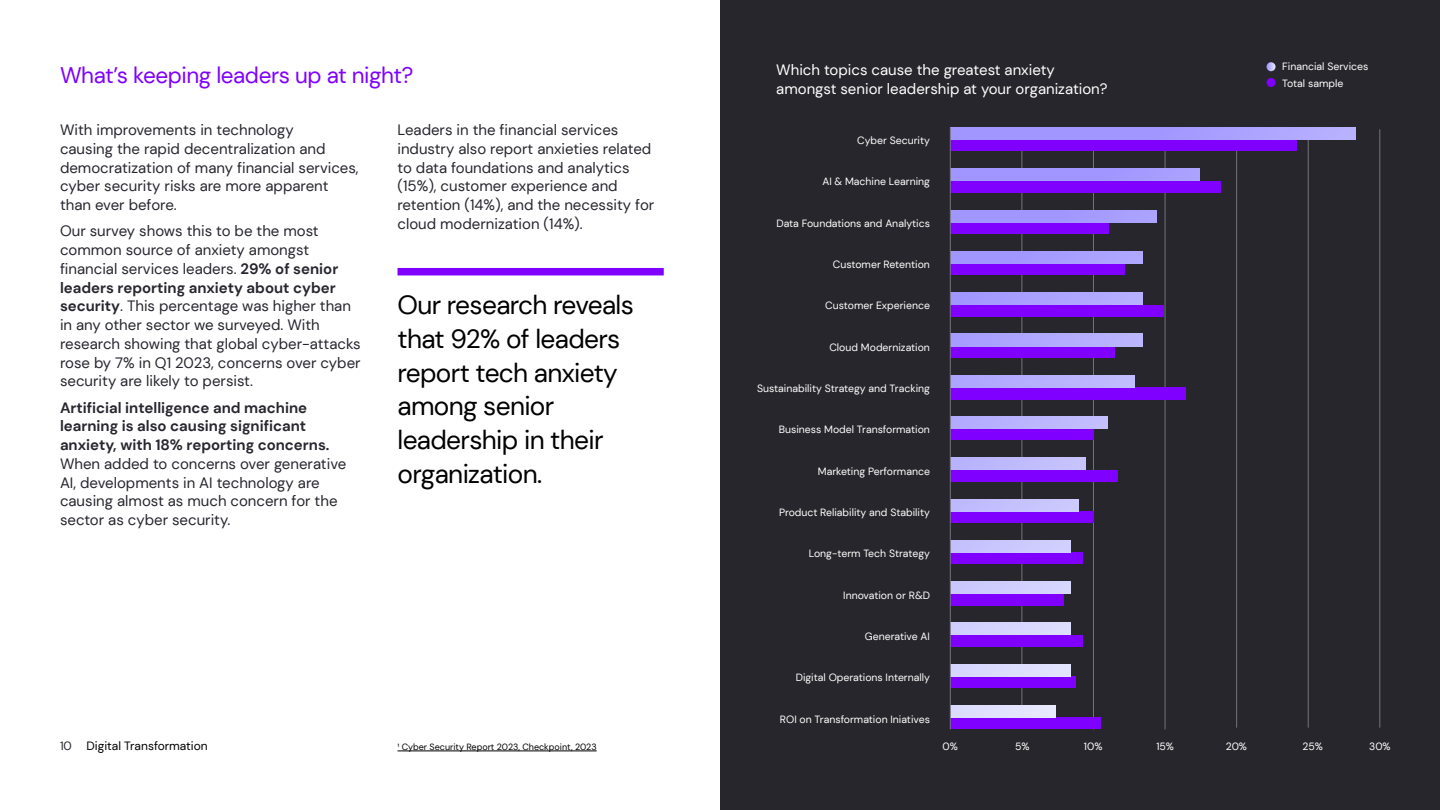
<style>
.page{position:relative;width:1440px;height:810px;background:#fff}
.page>*{position:absolute;margin:0;border:0;box-sizing:border-box;transform-origin:0 0}
.t1{font:26.25px/33.8px "DM Sans";letter-spacing:-.025em;color:#000}
.t2{font:22.5px "DM Sans";letter-spacing:-.02em;color:#7f00ff}
.t3{font:15px/18.8px "DM Sans";color:#28262e}
.t4{font:700 15px/18.8px "DM Sans";color:#28262e}
.t5{font:15px/18.8px "DM Sans";color:#fff}
.t6{font:12px "DM Sans";color:#000}
.t7{font:10.5px/16.5px "DM Sans";color:#fff}
.t8{font:9px "DM Sans";color:#000}
.s1{font-weight:700}
.s2{color:#28262e}
</style>
<div class="page">
<div style="left:720px;top:0;width:720px;height:810px;background:#27262c"></div>
<hr style="left:398px;top:751px;width:199px;height:1px;background:#000">
<div style="left:398px;top:268px;width:266px;height:7px;background:#7f00ff"></div>
<hr style="left:1022px;top:129px;width:1px;height:599px;background:#73737c">
<hr style="left:1093px;top:127px;width:1px;height:602px;background:#73737c">
<hr style="left:1236px;top:129px;width:1px;height:599px;background:#73737c">
<hr style="left:1308px;top:129px;width:1px;height:599px;background:#73737c">
<hr style="left:1380px;top:129px;width:1px;height:599px;background:#73737c">
<hr style="left:1165px;top:129px;width:1px;height:600px;background:#73737c">
<div style="left:950px;top:140px;width:347px;height:12px;background:#8000ff"></div>
<svg style="left:951px;top:128px;width:405px;height:12px;background:#a69dfe"></svg>
<div style="left:950px;top:181px;width:270px;height:12px;background:#8000ff"></div>
<div style="left:950px;top:169px;width:249px;height:12px;background:#a196ff"></div>
<div style="left:950px;top:222px;width:158px;height:12px;background:#8000ff"></div>
<div style="left:950px;top:210px;width:207px;height:12px;background:#a196ff"></div>
<div style="left:950px;top:263px;width:175px;height:12px;background:#8000ff"></div>
<div style="left:950px;top:251px;width:192px;height:12px;background:#a59bff"></div>
<div style="left:950px;top:305px;width:213px;height:12px;background:#8000ff"></div>
<div style="left:950px;top:293px;width:192px;height:12px;background:#aba2ff"></div>
<div style="left:950px;top:346px;width:164px;height:12px;background:#8000ff"></div>
<svg style="left:951px;top:334px;width:191px;height:12px;background:#b1a9fe"></svg>
<div style="left:950px;top:387px;width:236px;height:12px;background:#8000ff"></div>
<div style="left:950px;top:375px;width:185px;height:12px;background:#b7b0fe"></div>
<div style="left:950px;top:428px;width:143px;height:12px;background:#8000ff"></div>
<div style="left:950px;top:416px;width:158px;height:12px;background:#bbb5fe"></div>
<div style="left:950px;top:470px;width:168px;height:12px;background:#8000ff"></div>
<div style="left:950px;top:458px;width:135px;height:12px;background:#c0bafe"></div>
<div style="left:950px;top:511px;width:143px;height:12px;background:#8000ff"></div>
<div style="left:950px;top:499px;width:128px;height:12px;background:#c5c1fe"></div>
<div style="left:950px;top:552px;width:133px;height:12px;background:#8000ff"></div>
<div style="left:950px;top:540px;width:121px;height:12px;background:#cbc7fe"></div>
<div style="left:950px;top:594px;width:114px;height:12px;background:#8000ff"></div>
<div style="left:950px;top:582px;width:121px;height:12px;background:#d1cffe"></div>
<div style="left:950px;top:635px;width:133px;height:12px;background:#8000ff"></div>
<div style="left:950px;top:623px;width:121px;height:12px;background:#d7d6fe"></div>
<div style="left:950px;top:676px;width:126px;height:12px;background:#8000ff"></div>
<div style="left:950px;top:664px;width:121px;height:12px;background:#ddddfd"></div>
<div style="left:950px;top:717px;width:151px;height:12px;background:#8000ff"></div>
<div style="left:950px;top:705px;width:106px;height:12px;background:#e2e3fd"></div>
<svg style="left:1267px;top:62px;width:9px;height:9px"></svg>
<div style="left:1267px;top:78px;width:9px;height:9px;background:#8000ff;border-radius:50%"></div>
<hr style="left:950px;top:127px;width:1px;height:602px;background:#73737c">
<h2 class="t2" style="left:60px;top:61px;width:355px">What’s keeping leaders up at night?</h2>
<p class="t3" style="left:60px;top:120px;width:300px">With improvements in technology<br>causing the rapid decentralization and democratization of many financial services, cyber security risks are more apparent than ever before.</p>
<p class="t3" style="left:60px;top:222px;width:302px">Our survey shows this to be the most common source of anxiety amongst financial services leaders. <span class="s1">29% of senior leaders reporting anxiety about cyber security</span>. This percentage was higher than in any other sector we surveyed. With research showing that global cyber-attacks rose by 7% in Q1 2023, concerns over cyber security are likely to persist.</p>
<p class="t4" style="left:60px;top:398px;width:271px">Artificial intelligence and machine learning is also causing significant anxiety, with 18% reporting concerns.</p>
<p class="t3" style="left:60px;top:454px;width:288px">When added to concerns over generative AI, developments in AI technology are causing almost as much concern for the sector as cyber security.</p>
<p class="t3" style="left:398px;top:120px;width:258px">Leaders in the financial services industry also report anxieties related to data foundations and analytics (15%), customer experience and retention (14%), and the necessity for cloud modernization (14%).</p>
<h1 class="t1" style="left:398px;top:288px;width:238px">Our research reveals that 92% of leaders report tech anxiety among senior leadership in their organization.</h1>
<p class="t6" style="left:60px;top:738px;width:149px"><span class="s2">10</span> Digital Transformation</p>
<p class="t8" style="left:398px;top:741px;width:201px">¹ Cyber Security Report 2023, Checkpoint, 2023</p>
<p class="t5" style="left:776px;top:60px;width:333px">Which topics cause the greatest anxiety amongst senior leadership at your organization?</p>
<p class="t7" style="left:857px;top:132px;width:74px">Cyber Security</p>
<p class="t7" style="left:822px;top:173px;width:109px">AI &amp; Machine Learning</p>
<p class="t7" style="left:776px;top:215px;width:155px">Data Foundations and Analytics</p>
<p class="t7" style="left:833px;top:256px;width:99px">Customer Retention</p>
<p class="t7" style="left:825px;top:297px;width:106px">Customer Experience</p>
<p class="t7" style="left:829px;top:339px;width:102px">Cloud Modernization</p>
<p class="t7" style="left:757px;top:380px;width:174px">Sustainability Strategy and Tracking</p>
<p class="t7" style="left:779px;top:421px;width:153px">Business Model Transformation</p>
<p class="t7" style="left:818px;top:463px;width:114px">Marketing Performance</p>
<p class="t7" style="left:779px;top:504px;width:152px">Product Reliability and Stability</p>
<p class="t7" style="left:809px;top:545px;width:123px">Long-term Tech Strategy</p>
<p class="t7" style="left:843px;top:587px;width:88px">Innovation or R&amp;D</p>
<p class="t7" style="left:865px;top:628px;width:67px">Generative AI</p>
<p class="t7" style="left:796px;top:669px;width:136px">Digital Operations Internally</p>
<p class="t7" style="left:780px;top:711px;width:152px">ROI on Transformation Iniatives</p>
<p class="t7" style="left:1282px;top:58px;width:88px">Financial Services<br>Total sample</p>
<p class="t7" style="left:942px;top:738px;width:17px">0%</p>
<p class="t7" style="left:1015px;top:738px;width:16px">5%</p>
<p class="t7" style="left:1084px;top:738px;width:20px">10%</p>
<p class="t7" style="left:1156px;top:738px;width:19px">15%</p>
<p class="t7" style="left:1226px;top:738px;width:23px">20%</p>
<p class="t7" style="left:1302px;top:738px;width:22px">25%</p>
<p class="t7" style="left:1369px;top:738px;width:23px">30%</p>
</div>
